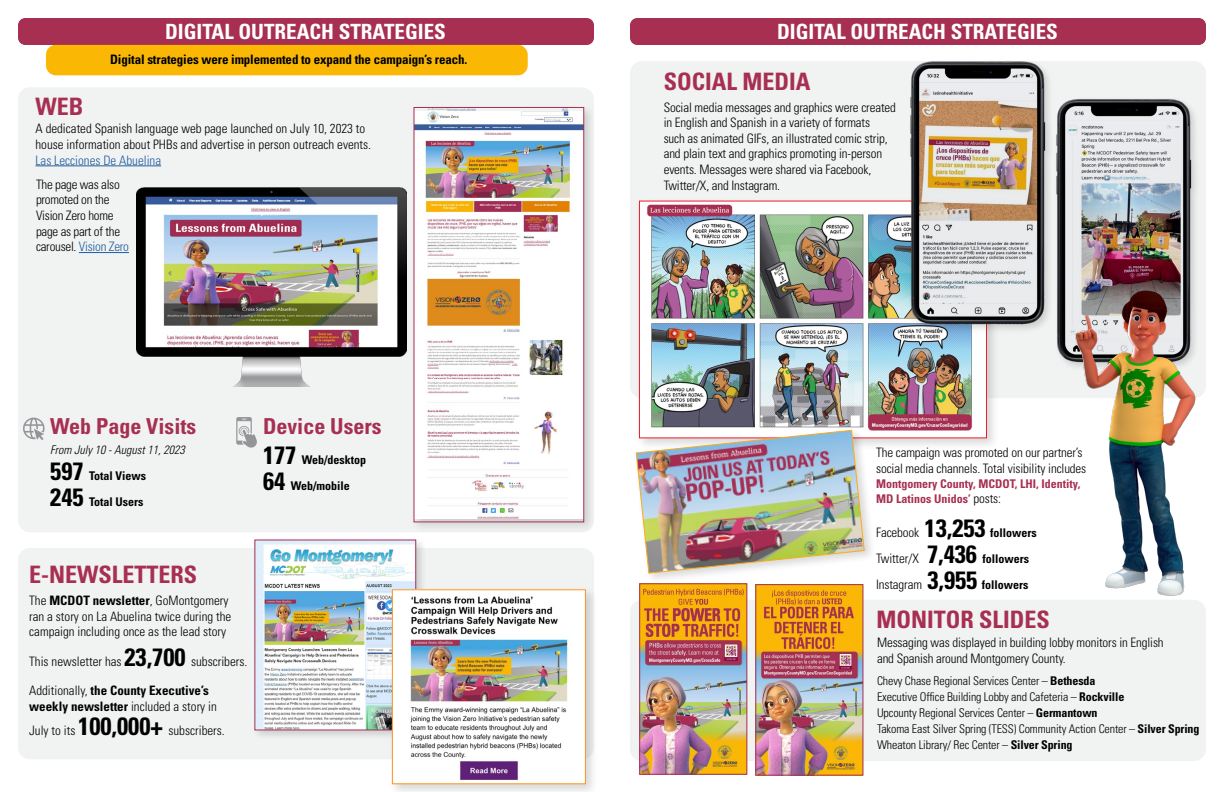
<style>
.page{position:relative;width:1224px;height:792px;background:#fff}
.page>*{position:absolute;margin:0;border:0;box-sizing:border-box;transform-origin:0 0}
.t1{font:700 condensed 24px "Univers LT Std";color:#a72f52}
.t2{font:700 condensed 22px "Univers LT Std";color:#a72f52}
.t3{font:700 condensed 21px "Univers LT Std";color:#fff}
.t4{font:300 condensed 13px/15.6px "Univers LT Std";letter-spacing:-.01em;color:#000}
.t5{font:700 condensed 13px "Univers LT Std";letter-spacing:-.01em;color:#000}
.t6{font:300 condensed 13px "Univers LT Std";color:#215e9e}
.t7{font:300 condensed 12px/16px "Univers LT Std";letter-spacing:-.01em;color:#000}
.t8{font:700 condensed 12px/15.6px "Univers LT Std";color:#a72f52}
.t9{font:italic 300 condensed 12px/26px "Univers LT Std";color:#000}
.t10{font:700 condensed 12px/26px "Univers LT Std";color:#000}
.s1{color:#215e9e}
.s2{font-weight:700;font-style:normal;font-size:25px}
.s3{font-weight:700;font-style:normal}
.s4{font-size:25px}
.s5{font-weight:700}
.s6{font-weight:700;font-size:25px}
.s7{font-weight:300;font-size:13px;color:#000}
.s8{font-weight:300;font-size:13px}
.s9{font-weight:700;font-size:12px}
</style>
<div class="page">
<div style="left:630px;top:600px;width:576px;height:161px;background:#f1f2f2;border-radius:12px"></div>
<div style="left:18px;top:87px;width:576px;height:445px;background:#f1f2f2;border-radius:12px"></div>
<div style="left:18px;top:18px;width:576px;height:27px;background:#a72f52;border-radius:7px"></div>
<hr style="left:36px;top:166px;width:125px;height:1px;background:#215e9e">
<img style="left:137px;top:188px;width:269px;height:199px">
<div style="left:410px;top:104px;width:186px;height:430px;background:#000;opacity:.15"></div>
<img style="left:416px;top:109px;width:166px;height:410px">
<div style="left:414px;top:107px;width:170px;height:415px;border:1px solid #a72f52"></div>
<div style="left:18px;top:548px;width:576px;height:211px;background:#f1f2f2;border-radius:12px"></div>
<hr style="left:79px;top:252px;width:50px;height:1px;background:#215e9e">
<svg style="left:23px;top:418px;width:22px;height:22px"></svg>
<svg style="left:236px;top:417px;width:21px;height:31px"></svg>
<div style="left:46px;top:45px;width:482px;height:30px;background:#fab805;border-radius:10px"></div>
<div style="left:251px;top:537px;width:176px;height:204px;background:#000;opacity:.15"></div>
<img style="left:256px;top:541px;width:158px;height:187px">
<div style="left:389px;top:586px;width:209px;height:206px;background:#000;opacity:.15"></div>
<img style="left:394px;top:591px;width:190px;height:191px">
<div style="left:392px;top:589px;width:194px;height:195px;border:1px solid #f79520"></div>
<div style="left:630px;top:61px;width:576px;height:337px;background:#f1f2f2;border-radius:12px"></div>
<div style="left:636px;top:197px;width:364px;height:254px;background:#000;opacity:.15"></div>
<img style="left:641px;top:203px;width:344px;height:233px">
<div style="left:908px;top:58px;width:147px;height:276px;background:#000;opacity:.15"></div>
<img style="left:905px;top:58px;width:149px;height:270px">
<img style="left:1051px;top:87px;width:145px;height:247px">
<img style="left:1057px;top:282px;width:141px;height:319px">
<div style="left:630px;top:18px;width:576px;height:27px;background:#a72f52;border-radius:7px"></div>
<img style="left:757px;top:586px;width:104px;height:188px">
<div style="left:755px;top:584px;width:108px;height:192px;border:1px solid #a72f52"></div>
<img style="left:641px;top:585px;width:104px;height:188px">
<div style="left:639px;top:583px;width:108px;height:192px;border:1px solid #a72f52"></div>
<div style="left:633px;top:427px;width:243px;height:158px;background:#000;opacity:.15"></div>
<img style="left:635px;top:429px;width:230px;height:145px">
<h3 class="t3" style="left:165px;top:19px;width:282px">DIGITAL OUTREACH STRATEGIES</h3>
<h1 class="t1" style="left:36px;top:92px;width:49px">WEB</h1>
<p class="t5" style="left:110px;top:51px;width:359px">Digital strategies were implemented to expand the campaign’s reach.</p>
<p class="t4" style="left:36px;top:121px;width:337px">A dedicated Spanish language web page launched on July 10, 2023 to house information about PHBs and advertise in person outreach events.</p>
<p class="t6" style="left:36px;top:152px;width:127px">Las Lecciones De Abuelina</p>
<p class="t4" style="left:36px;top:176px;width:94px">The page was also promoted on the<br>Vision Zero home page as part of the carousel. <span class="s1">Vision Zero</span></p>
<h2 class="t2" style="left:50px;top:412px;width:148px">Web Page Visits</h2>
<h2 class="t2" style="left:263px;top:412px;width:120px">Device Users</h2>
<p class="t9" style="left:50px;top:437px;width:136px">From July 10 - August 11, 2023<br><span class="s2">597</span> <span class="s3">Total Views<br></span><span class="s2">245</span> <span class="s3">Total Users</span></p>
<p class="t10" style="left:263px;top:447px;width:105px"><span class="s4">177</span> Web/desktop<br><span class="s4">64</span> Web/mobile</p>
<h1 class="t1" style="left:29px;top:560px;width:170px">E-NEWSLETTERS</h1>
<p class="t4" style="left:29px;top:593px;width:204px">The <span class="s5">MCDOT newsletter</span>, GoMontgomery ran a story on La Abuelina twice during the campaign including once as the lead story</p>
<p class="t4" style="left:29px;top:647px;width:220px;line-height:28.6px">This newsletter has <span class="s6">23,700</span> subscribers.<br>Additionally, <span class="s5">the County Executive’s</span></p>
<p class="t4" style="left:29px;top:694px;width:197px;line-height:24px"><span class="s5">weekly newsletter</span> included a story in<br>July to its <span class="s6">100,000+</span> subscribers.</p>
<h3 class="t3" style="left:777px;top:19px;width:282px">DIGITAL OUTREACH STRATEGIES</h3>
<h1 class="t1" style="left:664px;top:67px;width:148px">SOCIAL MEDIA</h1>
<p class="t4" style="left:664px;top:99px;width:234px">Social media messages and graphics were created in English and Spanish in a variety of formats<br>such as animated GIFs, an illustrated comic strip, and plain text and graphics promoting in-person events. Messages were shared via Facebook, Twitter/X, and Instagram.</p>
<p class="t4" style="left:876px;top:445px;width:212px">The campaign was promoted on our partner’s social media channels. Total visibility includes</p>
<p class="t8" style="left:876px;top:476px;width:206px">Montgomery County, MCDOT, LHI, Identity,<br>MD Latinos Unidos’ <span class="s7">posts:</span></p>
<p class="t10" style="left:876px;top:520px;width:162px"><span class="s8">Facebook</span> <span class="s4">13,253</span> followers</p>
<p class="t4" style="left:876px;top:546px;width:155px;line-height:26px">Twitter/X <span class="s6">7,436</span> <span class="s9">followers<br></span>Instagram <span class="s6">3,955</span> <span class="s9">followers</span></p>
<h1 class="t1" style="left:876px;top:605px;width:175px">MONITOR SLIDES</h1>
<p class="t4" style="left:877px;top:635px;width:288px">Messaging was displayed in building lobby monitors in English and Spanish around Montgomery County.</p>
<p class="t7" style="left:877px;top:673px;width:324px">Chevy Chase Regional Services Center – <span class="s5">Bethesda<br></span>Executive Office Building Lobby and Cafeteria – <span class="s5">Rockville<br></span>Upcounty Regional Services Center – <span class="s5">Germantown<br></span>Takoma East Silver Spring (TESS) Community Action Center – <span class="s5">Silver Spring </span>Wheaton Library/ Rec Center – <span class="s5">Silver Spring</span></p>
</div>
